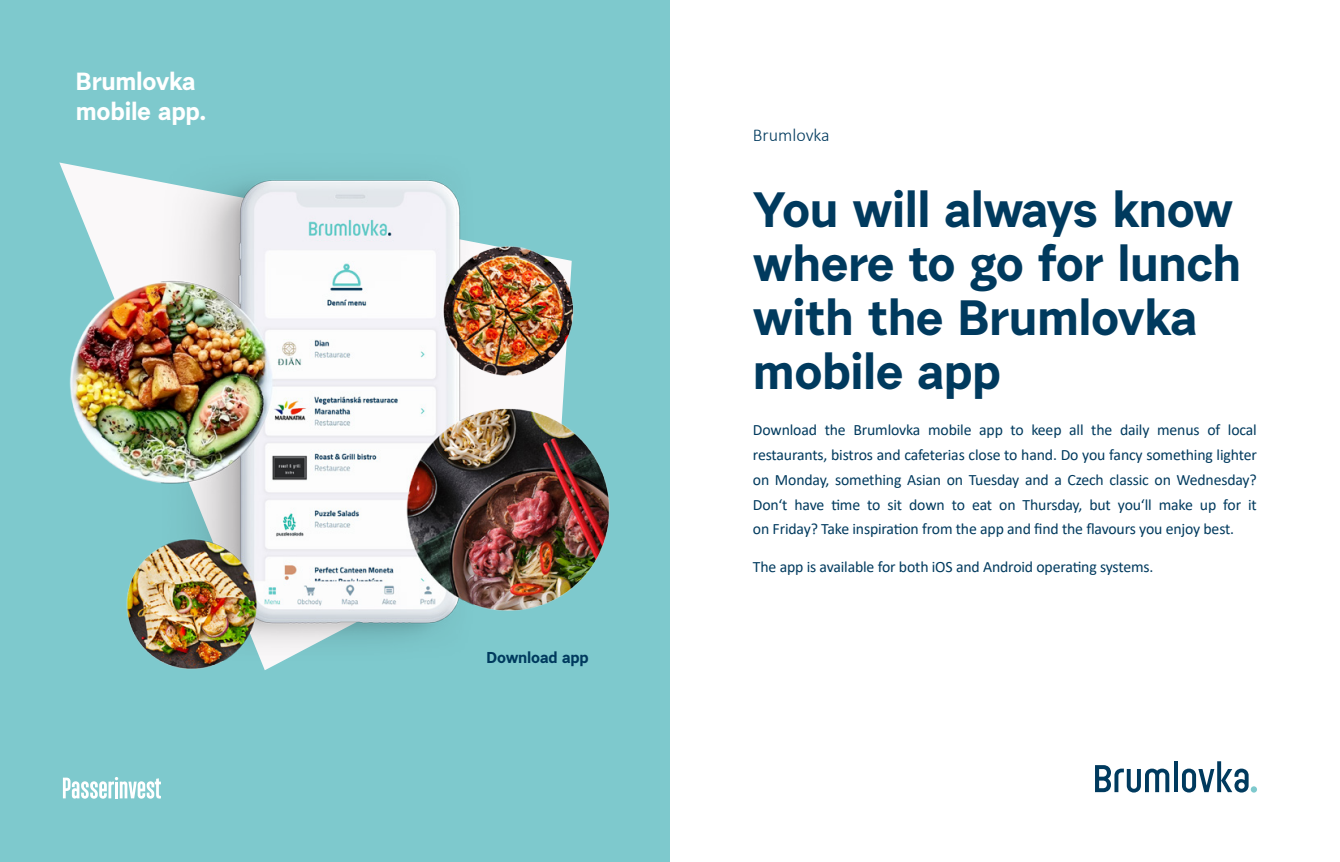
<style>
.page{position:relative;width:1340px;height:862px;background:#fff}
.page>*{position:absolute;margin:0;border:0;box-sizing:border-box;transform-origin:0 0}
.t1{font:700 49.5px/54px "Urban Grotesk Re Bo";letter-spacing:-.01em;color:#003a5e}
.t2{font:700 24.75px/29.7px "Urban Grotesk Re Bo";letter-spacing:-.01em;color:#fff}
.t3{font:300 18px "Calibri";color:#003a5e}
.t4{font:15.75px/24.8px "Calibri";letter-spacing:-.01em;color:#003a5e;text-align:justify}
.t5{font:700 15.75px "Urban Grotesk Re Bo";letter-spacing:-.01em;color:#003a5e}
</style>
<div class="page">
<div style="left:0;top:0;width:670px;height:861px;background:#7ec9cd"></div>
<img style="left:59px;top:162px;width:551px;height:508px">
<svg style="left:1095px;top:765px;width:74px;height:27px"></svg>
<svg style="left:1174px;top:761px;width:3px;height:30px"></svg>
<svg style="left:1182px;top:761px;width:66px;height:31px"></svg>
<svg style="left:1250px;top:785px;width:6px;height:7px"></svg>
<svg style="left:63px;top:777px;width:98px;height:21px"></svg>
<h2 class="t2" style="left:76px;top:66px;width:132px">Brumlovka mobile app.</h2>
<p class="t5" style="left:486px;top:647px;width:104px">Download app</p>
<p class="t3" style="left:753px;top:124px;width:78px">Brumlovka</p>
<h1 class="t1" style="left:753px;top:181px;width:490px">You will always know where to go for lunch with the Brumlovka mobile app</h1>
<p class="t4" style="left:753px;top:417px;width:505px">Download the Brumlovka mobile app to keep all the daily menus of local restaurants, bistros and cafeterias close to hand. Do you fancy something lighter on Monday, something Asian on Tuesday and a Czech classic on Wednesday?<br>Don‘t have time to sit down to eat on Thursday, but you‘ll make up for it on Friday? Take inspiration from the app and find the flavours you enjoy best.</p>
<p class="t4" style="left:753px;top:553px;width:402px">The app is available for both iOS and Android operating systems.</p>
</div>
